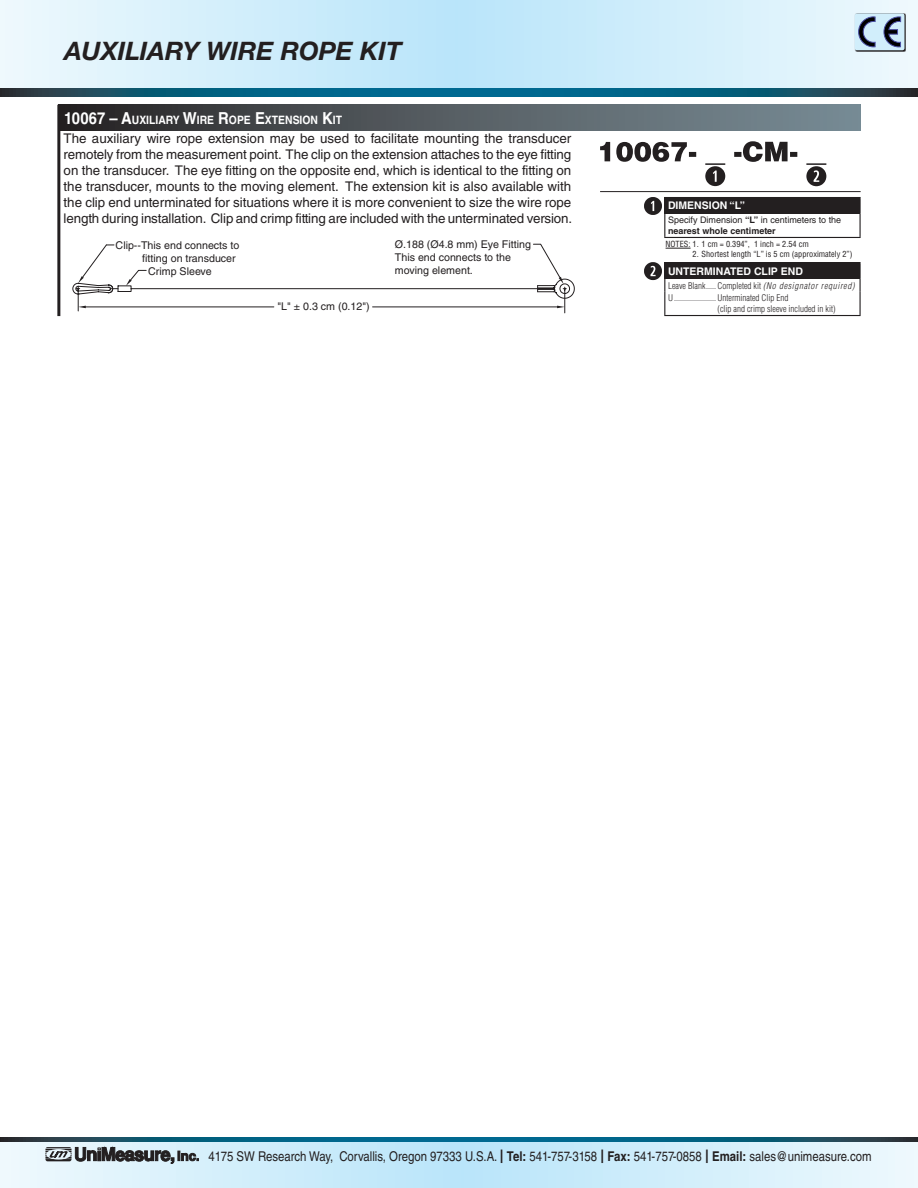
<style>
.page{position:relative;width:918px;height:1188px;background:#fff}
.page>*{position:absolute;margin:0;border:0;box-sizing:border-box;transform-origin:0 0}
.t1{font:italic 700 25.5px "Helvetica Neue LT Std";color:#231f20}
.t2{font:13.5px "Helvetica LT Std";color:#231f20;scale:.85 1}
.t3{font:13.35px/16px "Helvetica LT Std";letter-spacing:-.01em;color:#231f20;text-align:justify}
.PageMaker_Defaults{font:700 11.55px "Helvetica LT Std";color:#fff;scale:.9 1}
.t4{font:10.65px/12.8px "Helvetica";color:#231f20}
.t5{font:700 10.5px "Helvetica LT Std";color:#fff}
.t6{font:300 condensed 9px "Helvetica LT Std";color:#231f20}
.t7{font:9px/10.8px "Helvetica LT Std";color:#231f20}
.t8{font:condensed 8.25px "Helvetica LT Std";color:#231f20}
.s1{font-size:16.5px}
.s2{font-weight:700}
.s3{font-style:italic}
</style>
<div class="page">
<hr style="left:57px;top:105px;width:3px;height:211px;background:#231f20">
<svg style="left:73px;top:244px;width:502px;height:70px"></svg>
<div style="left:58px;top:105px;width:803px;height:25px;background:linear-gradient(to right,#2b2728,#7d909a)"></div>
<div style="left:665px;top:198px;width:195px;height:16px;background:#231f20"></div>
<hr style="left:664px;top:237px;width:197px;height:1px;background:#231f20">
<hr style="left:664px;top:197px;width:197px;height:1px;background:#231f20">
<svg style="left:644px;top:197px;width:21px;height:40px"></svg>
<svg style="left:860px;top:198px;width:1px;height:39px"></svg>
<svg style="left:666px;top:248px;width:25px;height:1px"></svg>
<div style="left:665px;top:263px;width:195px;height:16px;background:#231f20"></div>
<hr style="left:664px;top:315px;width:197px;height:1px;background:#231f20">
<hr style="left:664px;top:262px;width:197px;height:1px;background:#231f20">
<svg style="left:644px;top:262px;width:21px;height:53px"></svg>
<svg style="left:860px;top:263px;width:1px;height:52px"></svg>
<svg style="left:806px;top:166px;width:20px;height:20px"></svg>
<hr style="left:806px;top:163px;width:20px;height:2px;background:#231f20">
<svg style="left:600px;top:141px;width:197px;height:45px"></svg>
<hr style="left:600px;top:191px;width:261px;height:1px;background:#231f20">
<svg style="left:0;top:0;width:918px;height:89px;background:#d0ecf9"></svg>
<svg style="left:0;top:89px;width:918px;height:7px;background:#0b5a76"></svg>
<svg style="left:855px;top:13px;width:51px;height:39px"></svg>
<div style="left:855px;top:14px;width:49px;height:36px;background:#d1eefb;border-radius:2px"></div>
<svg style="left:884px;top:17px;width:17px;height:30px"></svg>
<svg style="left:858px;top:17px;width:17px;height:30px"></svg>
<svg style="left:0;top:1141px;width:918px;height:47px;background:#ceebf8"></svg>
<svg style="left:0;top:1137px;width:918px;height:4px;background:#0b5a76"></svg>
<svg style="left:45px;top:1147px;width:154px;height:17px;background:#848c91"></svg>
<p class="t1" style="left:64px;top:35px;width:339px">AUXILIARY WIRE ROPE KIT</p>
<p class="PageMaker_Defaults" style="left:64px;top:113px;width:310px"><span class="s1">10067 –</span> <span class="s1">A</span>UXILIARY <span class="s1">W</span>IRE <span class="s1">R</span>OPE <span class="s1">E</span>XTENSION <span class="s1">K</span>IT</p>
<p class="t3" style="left:64px;top:131px;width:510px">The auxiliary wire rope extension may be used to facilitate mounting the transducer remotely from the measurement point. The clip on the extension attaches to the eye fitting on the transducer. The eye fitting on the opposite end, which is identical to the fitting on the transducer, mounts to the moving element. The extension kit is also available with the clip end unterminated for situations where it is more convenient to size the wire rope length during installation. Clip and crimp fitting are included with the unterminated version.</p>
<p class="t4" style="left:116px;top:239px;width:125px">Clip--This end connects to</p>
<p class="t4" style="left:142px;top:252px;width:95px">fitting on transducer</p>
<p class="t4" style="left:148px;top:265px;width:65px">Crimp Sleeve</p>
<p class="t4" style="left:278px;top:300px;width:94px">"L" ± 0.3 cm (0.12")</p>
<p class="t4" style="left:395px;top:238px;width:138px">Ø.188 (Ø4.8 mm) Eye Fitting<br>This end connects to the moving element.</p>
<p class="t5" style="left:668px;top:199px;width:79px">DIMENSION “L”</p>
<p class="t7" style="left:668px;top:215px;width:175px">Specify Dimension <span class="s2">“L”</span> in centimeters to the <span class="s2">nearest whole centimeter</span></p>
<p class="t8" style="left:666px;top:239px;width:145px">NOTES: 1. 1 cm = 0.394”, 1 inch = 2.54 cm</p>
<p class="t8" style="left:693px;top:249px;width:161px">2. Shortest length “L” is 5 cm (approximately 2”)</p>
<p class="t5" style="left:668px;top:264px;width:136px">UNTERMINATED CLIP END</p>
<p class="t6" style="left:668px;top:280px;width:188px">Leave Blank..... Completed kit <span class="s3">(No designator required)</span></p>
<p class="t6" style="left:668px;top:293px;width:122px">U..................... Unterminated Clip End</p>
<p class="t6" style="left:718px;top:303px;width:119px">(clip and crimp sleeve included in kit)</p>
<p class="t2" style="left:209px;top:1149px;width:782px">4175 SW Research Way, Corvallis, Oregon 97333 U.S.A. <span class="s2">| Tel:</span> 541-757-3158 <span class="s2">| Fax:</span> 541-757-0858 <span class="s2">| Email:</span> sales@unimeasure.com</p>
</div>
